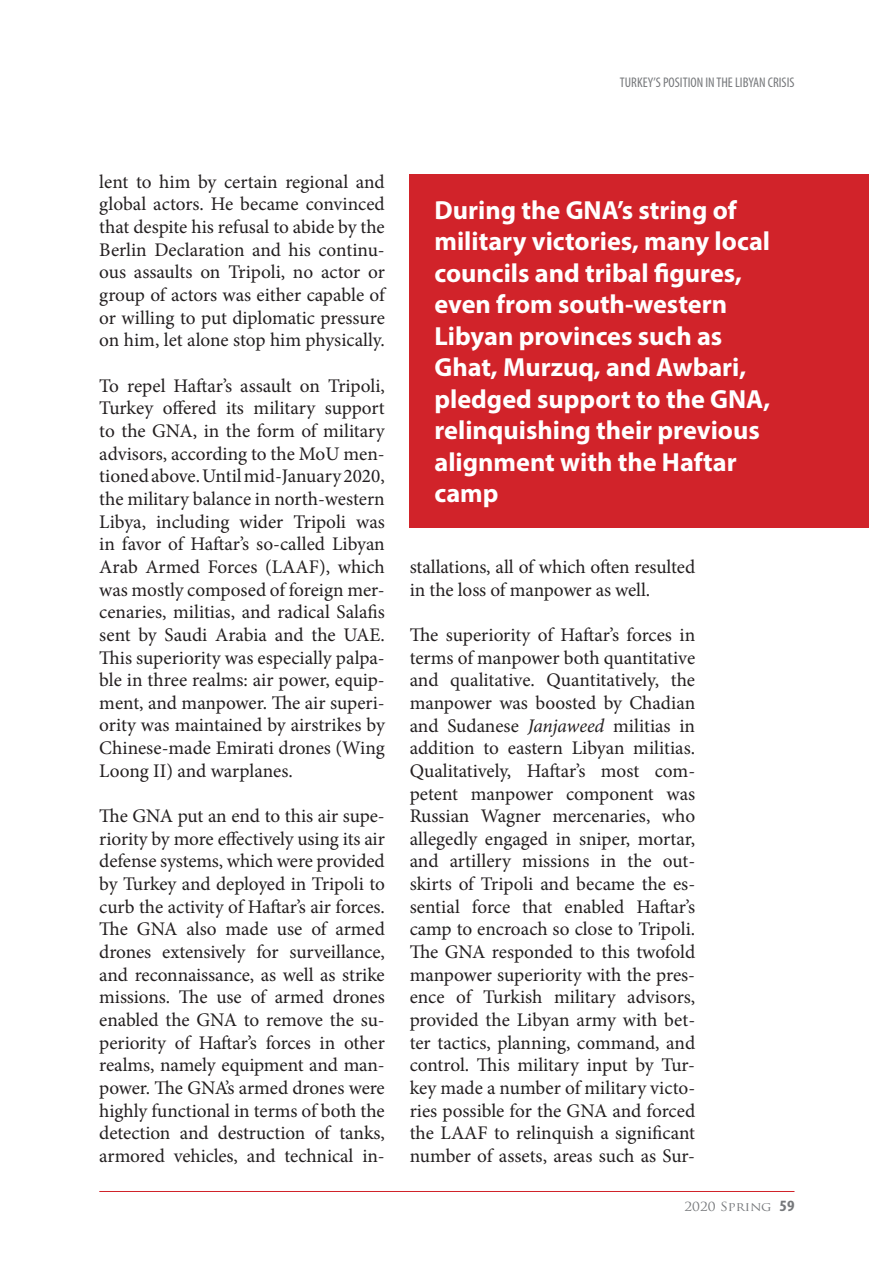
<style>
.page{position:relative;width:869px;height:1261px;background:#fff}
.page>*{position:absolute;margin:0;border:0;box-sizing:border-box;transform-origin:0 0}
.t1{font:700 26.25px/31.5px "Myriad Pro";color:#fff}
.t2{font:19.25px/22.6px "Minion Pro";letter-spacing:-.005em;color:#231f20;text-align:justify}
.t3{font:condensed 14px "Myriad Pro";color:#76787b}
.t4{font:12.25px "Trajan Pro";color:#76787b;scale:1.11 1}
.s1{font-style:italic}
.s2{font-family:"Myriad Pro";font-weight:700;font-stretch:condensed;font-size:15.75px}
</style>
<div class="page">
<hr style="left:99px;top:1190px;width:695px;height:1px;background:#d1232a">
<div style="left:409px;top:174px;width:459px;height:353px;background:#d1232a"></div>
<p class="t3" style="left:619px;top:74px;width:176px">TURKEY’S POSITION IN THE LIBYAN CRISIS</p>
<p class="t2" style="left:99px;top:170px;width:287px">lent to him by certain regional and global actors. He became convinced that despite his refusal to abide by the Berlin Declaration and his continu&shy;ous assaults on Tripoli, no actor or group of actors was either capable of or willing to put diplomatic pressure on him, let alone stop him physically.</p>
<p class="t2" style="left:99px;top:374px;width:287px">To repel Haftar’s assault on Tripoli, Turkey offered its military support to the GNA, in the form of military advisors, according to the MoU men&shy;tioned above. Until mid-January 2020, the military balance in north-western Libya, including wider Tripoli was in favor of Haftar’s so-called Libyan Arab Armed Forces (LAAF), which was mostly composed of foreign mer&shy;cenaries, militias, and radical Salafis sent by Saudi Arabia and the UAE.<br>This superiority was especially palpa&shy;ble in three realms: air power, equip&shy;ment, and manpower. The air superi&shy;ority was maintained by airstrikes by Chinese-made Emirati drones (Wing Loong II) and warplanes.</p>
<p class="t2" style="left:99px;top:804px;width:287px">The GNA put an end to this air supe&shy;riority by more effectively using its air defense systems, which were provided by Turkey and deployed in Tripoli to curb the activity of Haftar’s air forces.<br>The GNA also made use of armed drones extensively for surveillance, and reconnaissance, as well as strike missions. The use of armed drones enabled the GNA to remove the su&shy;periority of Haftar’s forces in other realms, namely equipment and man&shy;power. The GNA’s armed drones were highly functional in terms of both the detection and destruction of tanks, armored vehicles, and technical in-</p>
<p class="t1" style="left:434px;top:193px;width:337px">During the GNA’s string of military victories, many local councils and tribal figures, even from south-western<br>Libyan provinces such as<br>Ghat, Murzuq, and Awbari, pledged support to the GNA, relinquishing their previous alignment with the Haftar camp</p>
<p class="t2" style="left:409px;top:555px;width:287px">stallations, all of which often resulted in the loss of manpower as well.</p>
<p class="t2" style="left:409px;top:623px;width:287px">The superiority of Haftar’s forces in terms of manpower both quantitative and qualitative. Quantitatively, the manpower was boosted by Chadian and Sudanese <span class="s1">Janjaweed</span> militias in addition to eastern Libyan militias.<br>Qualitatively, Haftar’s most com&shy;petent manpower component was Russian Wagner mercenaries, who allegedly engaged in sniper, mortar, and artillery missions in the out&shy;skirts of Tripoli and became the es&shy;sential force that enabled Haftar’s camp to encroach so close to Tripoli.<br>The GNA responded to this twofold manpower superiority with the pres&shy;ence of Turkish military advisors, provided the Libyan army with bet&shy;ter tactics, planning, command, and control. This military input by Tur&shy;key made a number of military victo&shy;ries possible for the GNA and forced the LAAF to relinquish a significant number of assets, areas such as Sur-</p>
<p class="t4" style="left:684px;top:1198px;width:101px">2020 Sprıng <span class="s2">59</span></p>
</div>
